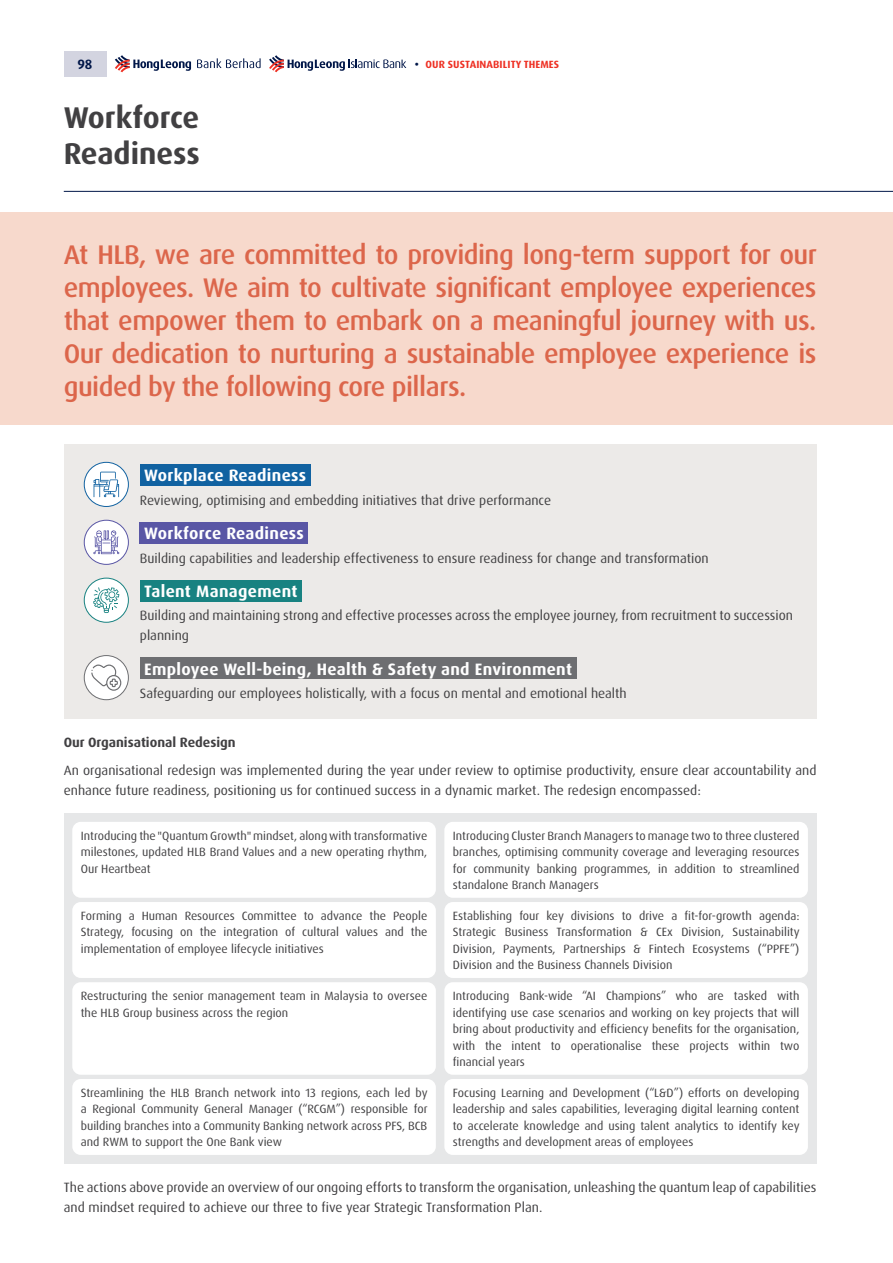
<style>
.page{position:relative;width:893px;height:1263px;background:#fff}
.page>*{position:absolute;margin:0;border:0;box-sizing:border-box;transform-origin:0 0}
.t1{font:700 30px/36px "Dax OT";color:#414042}
.t2{font:500 27px/33px "Dax OT";letter-spacing:-.02em;color:#dc664b;text-align:justify}
.t3{font:700 16.5px "Dax OT";letter-spacing:.02em;color:#fff}
.t4{font:13.5px/19.5px "Dax OT";color:#414042}
.t5{font:700 13.5px "Dax OT";color:#414042}
.t6{font:700 13.5px "Dax OT";color:#001648}
.t7{font:12px/16.5px "Dax OT";color:#414042;text-align:justify}
.t8{font:700 10.5px "Dax OT";letter-spacing:.01em;color:#ee3124}
.s1{color:#001648}
</style>
<div class="page">
<hr style="left:64px;top:191px;width:829px;height:1px;background:#001648">
<div style="left:64px;top:51px;width:42px;height:26px;background:#d3d4e0"></div>
<svg style="left:197px;top:58px;width:64px;height:10px"></svg>
<svg style="left:115px;top:55px;width:76px;height:17px"></svg>
<svg style="left:269px;top:55px;width:137px;height:17px"></svg>
<div style="left:64px;top:444px;width:752px;height:274px;background:#eceae8"></div>
<div style="left:140px;top:522px;width:168px;height:21px;background:#5956a5"></div>
<div style="left:84px;top:520px;width:44px;height:44px;background:#fff;border-radius:50%"></div>
<div style="left:84px;top:520px;width:45px;height:45px;border:1px solid #5956a5;border-radius:50%"></div>
<svg style="left:93px;top:530px;width:26px;height:24px"></svg>
<div style="left:140px;top:580px;width:162px;height:21px;background:#188281"></div>
<div style="left:84px;top:578px;width:44px;height:44px;background:#fff;border-radius:50%"></div>
<div style="left:84px;top:578px;width:45px;height:45px;border:1px solid #188281;border-radius:50%"></div>
<svg style="left:93px;top:587px;width:26px;height:26px"></svg>
<div style="left:140px;top:657px;width:436px;height:22px;background:#6d6e71"></div>
<div style="left:84px;top:655px;width:44px;height:45px;background:#fff;border-radius:50%"></div>
<div style="left:84px;top:655px;width:45px;height:45px;border:1px solid #6d6e71;border-radius:50%"></div>
<svg style="left:91px;top:664px;width:30px;height:27px"></svg>
<div style="left:140px;top:464px;width:170px;height:22px;background:#1162a1"></div>
<svg style="left:84px;top:462px;width:44px;height:44px"></svg>
<div style="left:84px;top:462px;width:45px;height:45px;border:1px solid #1162a1;border-radius:50%"></div>
<svg style="left:94px;top:472px;width:25px;height:25px"></svg>
<div style="left:0;top:213px;width:893px;height:212px;background:#f7d9cc"></div>
<div style="left:64px;top:813px;width:752px;height:350px;background:#e6e7e8"></div>
<div style="left:72px;top:822px;width:364px;height:76px;background:#fff;border-radius:9px"></div>
<div style="left:72px;top:902px;width:364px;height:76px;background:#fff;border-radius:9px"></div>
<div style="left:72px;top:982px;width:364px;height:93px;background:#fff;border-radius:9px"></div>
<div style="left:72px;top:1079px;width:364px;height:76px;background:#fff;border-radius:9px"></div>
<div style="left:444px;top:822px;width:364px;height:76px;background:#fff;border-radius:9px"></div>
<div style="left:444px;top:902px;width:364px;height:76px;background:#fff;border-radius:9px"></div>
<div style="left:444px;top:982px;width:364px;height:93px;background:#fff;border-radius:9px"></div>
<div style="left:444px;top:1079px;width:364px;height:76px;background:#fff;border-radius:9px"></div>
<p class="t6" style="left:78px;top:56px;width:16px">98</p>
<p class="t8" style="left:415px;top:58px;width:146px"><span class="s1">•</span> OUR SUSTAINABILITY THEMES</p>
<h1 class="t1" style="left:64px;top:100px;width:137px">Workforce<br>Readiness</h1>
<p class="t2" style="left:64px;top:238px;width:755px">At HLB, we are committed to providing long-term support for our employees. We aim to cultivate significant employee experiences that empower them to embark on a meaningful journey with us.<br>Our dedication to nurturing a sustainable employee experience is guided by the following core pillars.</p>
<h3 class="t3" style="left:144px;top:465px;width:163px">Workplace Readiness</h3>
<p class="t4" style="left:140px;top:490px;width:413px">Reviewing, optimising and embedding initiatives that drive performance</p>
<h3 class="t3" style="left:144px;top:523px;width:161px">Workforce Readiness</h3>
<p class="t4" style="left:140px;top:548px;width:570px">Building capabilities and leadership effectiveness to ensure readiness for change and transformation</p>
<h3 class="t3" style="left:144px;top:581px;width:155px">Talent Management</h3>
<p class="t4" style="left:140px;top:606px;width:655px">Building and maintaining strong and effective processes across the employee journey, from recruitment to succession planning</p>
<h3 class="t3" style="left:144px;top:658px;width:429px">Employee Well-being, Health &amp; Safety and Environment</h3>
<p class="t4" style="left:140px;top:684px;width:488px">Safeguarding our employees holistically, with a focus on mental and emotional health</p>
<p class="t5" style="left:64px;top:734px;width:173px">Our Organisational Redesign</p>
<p class="t4" style="left:64px;top:761px;width:754px">An organisational redesign was implemented during the year under review to optimise productivity, ensure clear accountability and enhance future readiness, positioning us for continued success in a dynamic market. The redesign encompassed:</p>
<p class="t7" style="left:81px;top:827px;width:348px">Introducing the "Quantum Growth" mindset, along with transformative milestones, updated HLB Brand Values and a new operating rhythm, Our Heartbeat</p>
<p class="t7" style="left:81px;top:908px;width:348px">Forming a Human Resources Committee to advance the People Strategy, focusing on the integration of cultural values and the implementation of employee lifecycle initiatives</p>
<p class="t7" style="left:81px;top:988px;width:348px">Restructuring the senior management team in Malaysia to oversee the HLB Group business across the region</p>
<p class="t7" style="left:81px;top:1084px;width:348px">Streamlining the HLB Branch network into 13 regions, each led by a Regional Community General Manager (“RCGM”) responsible for building branches into a Community Banking network across PFS, BCB and RWM to support the One Bank view</p>
<p class="t7" style="left:453px;top:827px;width:348px">Introducing Cluster Branch Managers to manage two to three clustered branches, optimising community coverage and leveraging resources for community banking programmes, in addition to streamlined standalone Branch Managers</p>
<p class="t7" style="left:453px;top:908px;width:348px">Establishing four key divisions to drive a fit-for-growth agenda:<br>Strategic Business Transformation &amp; CEx Division, Sustainability Division, Payments, Partnerships &amp; Fintech Ecosystems (“PPFE”)<br>Division and the Business Channels Division</p>
<p class="t7" style="left:453px;top:988px;width:348px">Introducing Bank-wide “AI Champions” who are tasked with identifying use case scenarios and working on key projects that will bring about productivity and efficiency benefits for the organisation, with the intent to operationalise these projects within two financial years</p>
<p class="t7" style="left:453px;top:1084px;width:348px">Focusing Learning and Development (“L&amp;D”) efforts on developing leadership and sales capabilities, leveraging digital learning content to accelerate knowledge and using talent analytics to identify key strengths and development areas of employees</p>
<p class="t4" style="left:64px;top:1178px;width:754px">The actions above provide an overview of our ongoing efforts to transform the organisation, unleashing the quantum leap of capabilities and mindset required to achieve our three to five year Strategic Transformation Plan.</p>
</div>
